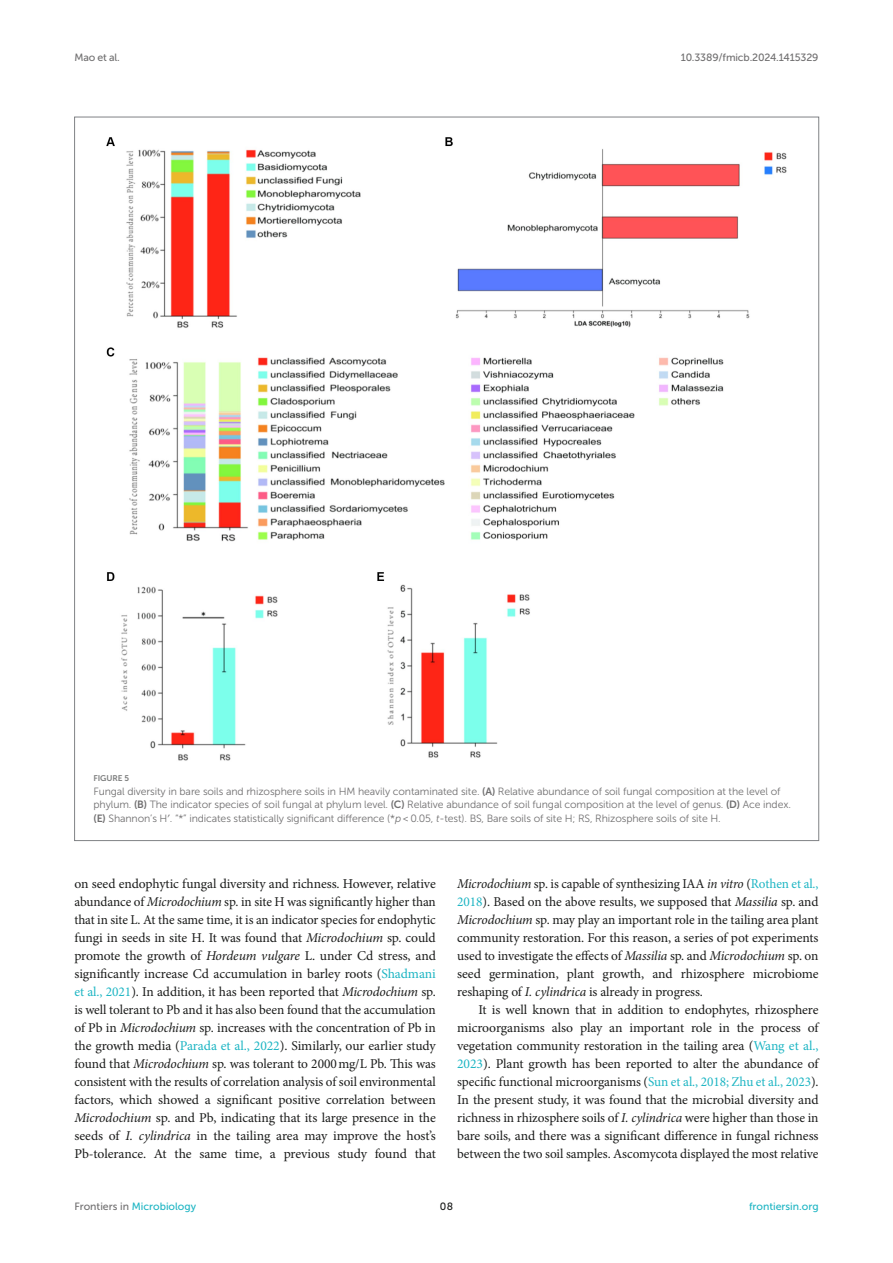
<style>
.page{position:relative;width:893px;height:1263px;background:#fff}
.page>*{position:absolute;margin:0;border:0;box-sizing:border-box;transform-origin:0 0}
.TEXT_FLUSH{font:13.5px/18px "Minion Pro";letter-spacing:-.01em;color:#1b1c1b;text-align:justify}
.TEXT{font:13.5px/18px "Minion Pro";letter-spacing:-.01em;color:#1b1c1b;text-align:justify}
.FIG_LEG{font:10.5px/13.5px "Museo Sans 300";letter-spacing:-.01em;color:#706f70}
.t1{font:10.5px "Museo Sans 500";color:#1db5c3}
.t2{font:10.5px "Museo Sans 500";letter-spacing:-.015em;color:#706f70}
.t3{font:10.5px "Museo Sans 500";color:#1b1c1b}
.FIG_HD{font:8.25px "Museo Sans 700";letter-spacing:-.01em;color:#7e7f7f}
.s1{font-family:"Museo Sans 700"}
.s2{font-family:"Gentium Plus"}
.s3{font-style:italic}
.s4{color:#1db5c3}
.s5{color:#706f70}
</style>
<div class="page">
<img style="left:106px;top:137px;width:681px;height:624px">
<p class="t2" style="left:74px;top:51px;width:47px">Mao et al.</p>
<p class="t2" style="left:681px;top:51px;width:139px">10.3389/fmicb.2024.1415329</p>
<p class="FIG_HD" style="left:94px;top:774px;width:37px">FIGURE 5</p>
<p class="FIG_LEG" style="left:94px;top:784px;width:699px">Fungal diversity in bare soils and rhizosphere soils in HM heavily contaminated site. <span class="s1">(A)</span> Relative abundance of soil fungal composition at the level of phylum. <span class="s1">(B)</span> The indicator species of soil fungal at phylum level. <span class="s1">(C)</span> Relative abundance of soil fungal composition at the level of genus. <span class="s1">(D)</span> Ace index. <span class="s1">(E)</span> Shannon’s H<span class="s2">′</span>. “*” indicates statistically significant difference (*<span class="s3">p</span> &lt; 0.05, <span class="s3">t</span>-test). BS, Bare soils of site H; RS, Rhizosphere soils of site H.</p>
<p class="TEXT_FLUSH" style="left:74px;top:875px;width:363px">on seed endophytic fungal diversity and richness. However, relative abundance of <span class="s3">Microdochium</span> sp. in site H was significantly higher than that in site L. At the same time, it is an indicator species for endophytic fungi in seeds in site H. It was found that <span class="s3">Microdochium</span> sp. could promote the growth of <span class="s3">Hordeum vulgare</span> L. under Cd stress, and significantly increase Cd accumulation in barley roots (<span class="s4">Shadmani et al., 2021</span>). In addition, it has been reported that <span class="s3">Microdochium</span> sp. is well tolerant to Pb and it has also been found that the accumulation of Pb in <span class="s3">Microdochium</span> sp. increases with the concentration of Pb in the growth media (<span class="s4">Parada et al., 2022</span>). Similarly, our earlier study found that <span class="s3">Microdochium</span> sp. was tolerant to 2000mg/L Pb. This was consistent with the results of correlation analysis of soil environmental factors, which showed a significant positive correlation between <span class="s3">Microdochium</span> sp. and Pb, indicating that its large presence in the seeds of <span class="s3">I. cylindrica</span> in the tailing area may improve the host’s Pb-tolerance. At the same time, a previous study found that</p>
<p class="TEXT_FLUSH" style="left:457px;top:875px;width:363px"><span class="s3">Microdochium</span> sp. is capable of synthesizing IAA <span class="s3">in vitro</span> (<span class="s4">Rothen et al., 2018</span>). Based on the above results, we supposed that <span class="s3">Massilia</span> sp. and <span class="s3">Microdochium</span> sp. may play an important role in the tailing area plant community restoration. For this reason, a series of pot experiments used to investigate the effects of <span class="s3">Massilia</span> sp. and <span class="s3">Microdochium</span> sp. on seed germination, plant growth, and rhizosphere microbiome reshaping of <span class="s3">I. cylindrica</span> is already in progress.</p>
<p class="TEXT" style="left:457px;top:1001px;width:363px;text-indent:21px">It is well known that in addition to endophytes, rhizosphere microorganisms also play an important role in the process of vegetation community restoration in the tailing area (<span class="s4">Wang et al., 2023</span>). Plant growth has been reported to alter the abundance of specific functional microorganisms (<span class="s4">Sun et al., 2018; Zhu et al., 2023</span>).<br>In the present study, it was found that the microbial diversity and richness in rhizosphere soils of <span class="s3">I. cylindrica</span> were higher than those in bare soils, and there was a significant difference in fungal richness between the two soil samples. Ascomycota displayed the most relative</p>
<p class="t1" style="left:74px;top:1200px;width:123px"><span class="s5">Frontiers in</span> Microbiology</p>
<p class="t3" style="left:440px;top:1200px;width:15px">08</p>
<p class="t1" style="left:749px;top:1200px;width:71px">frontiersin.org</p>
</div>
